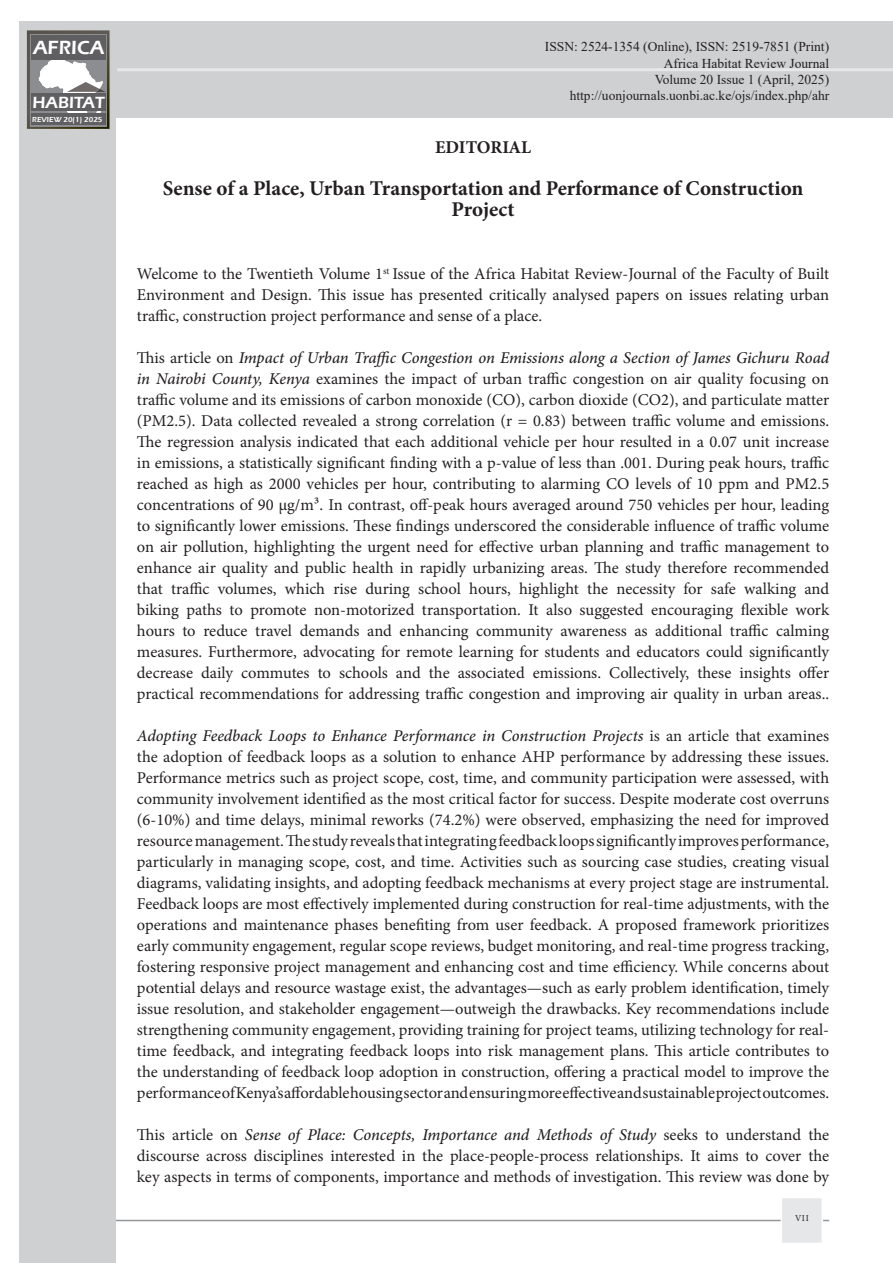
<style>
.page{position:relative;width:893px;height:1263px;background:#fff}
.page>*{position:absolute;margin:0;border:0;box-sizing:border-box;transform-origin:0 0}
.t1{font:700 21px "Minion Pro";color:#231f20}
.t2{font:600 19.65px "Eras ITC";color:#fff}
.t3{font:700 18px "Minion Pro";letter-spacing:-.005em;color:#231f20}
.t4{font:600 16.65px "Eras ITC";color:#fff}
.t5{font:16.5px/21px "Minion Pro";letter-spacing:-.005em;color:#231f20;text-align:justify}
.t6{font:13.5px/16.2px "Times New Roman";color:#231f20;text-align:right}
.t7{font:12.75px "Arial";color:#231f20}
.t8{font:9px "Minion Pro";color:#231f20}
.t9{font:600 7.5px "Eras ITC";color:#fff}
.s1{font-weight:500;font-style:italic}
</style>
<div class="page">
<hr style="left:64px;top:1220px;width:765px;height:1px;background:#939598">
<div style="left:116px;top:21px;width:777px;height:96px;background:#cfd0d2"></div>
<div style="left:19px;top:21px;width:97px;height:1242px;background:#cfd0d2"></div>
<hr style="left:117px;top:68px;width:776px;height:3px;background:#e6e7e9">
<div style="left:781px;top:1197px;width:42px;height:47px;background:#e6e7e9;border:2px solid #fff"></div>
<svg style="left:27px;top:30px;width:83px;height:100px;background:#818181"></svg>
<p class="t2" style="left:33px;top:37px;width:73px">AFRICA</p>
<p class="t4" style="left:32px;top:93px;width:74px">HABITAT</p>
<p class="t9" style="left:32px;top:115px;width:72px">REVIEW 20(1) 2025</p>
<p class="t6" style="left:545px;top:38px;width:286px">ISSN: 2524-1354 (Online), ISSN: 2519-7851 (Print)<br>Africa Habitat Review Journal<br>Volume 20 Issue 1 (April, 2025) http://uonjournals.uonbi.ac.ke/ojs/index.php/ahr</p>
<p class="t3" style="left:435px;top:135px;width:98px">EDITORIAL</p>
<p class="t1" style="left:163px;top:174px;width:642px">Sense of a Place, Urban Transportation and Performance of Construction</p>
<p class="t1" style="left:451px;top:195px;width:65px">Project</p>
<p class="t5" style="left:137px;top:263px;width:694px">Welcome to the Twentieth Volume 1<sup>st</sup> Issue of the Africa Habitat Review-Journal of the Faculty of Built Environment and Design. This issue has presented critically analysed papers on issues relating urban traffic, construction project performance and sense of a place.</p>
<p class="t5" style="left:137px;top:347px;width:694px">This article on <span class="s1">Impact of Urban Traffic Congestion on Emissions along a Section of James Gichuru Road in Nairobi County, Kenya</span> examines the impact of urban traffic congestion on air quality focusing on traffic volume and its emissions of carbon monoxide (CO), carbon dioxide (CO2), and particulate matter (PM2.5). Data collected revealed a strong correlation (r = 0.83) between traffic volume and emissions.<br>The regression analysis indicated that each additional vehicle per hour resulted in a 0.07 unit increase in emissions, a statistically significant finding with a p-value of less than .001. During peak hours, traffic reached as high as 2000 vehicles per hour, contributing to alarming CO levels of 10 ppm and PM2.5 concentrations of 90 µg/m³. In contrast, off-peak hours averaged around 750 vehicles per hour, leading to significantly lower emissions. These findings underscored the considerable influence of traffic volume on air pollution, highlighting the urgent need for effective urban planning and traffic management to enhance air quality and public health in rapidly urbanizing areas. The study therefore recommended that traffic volumes, which rise during school hours, highlight the necessity for safe walking and biking paths to promote non-motorized transportation. It also suggested encouraging flexible work hours to reduce travel demands and enhancing community awareness as additional traffic calming measures. Furthermore, advocating for remote learning for students and educators could significantly decrease daily commutes to schools and the associated emissions. Collectively, these insights offer practical recommendations for addressing traffic congestion and improving air quality in urban areas..</p>
<p class="t5" style="left:137px;top:725px;width:694px"><span class="s1">Adopting Feedback Loops to Enhance Performance in Construction Projects</span> is an article that examines the adoption of feedback loops as a solution to enhance AHP performance by addressing these issues.<br>Performance metrics such as project scope, cost, time, and community participation were assessed, with community involvement identified as the most critical factor for success. Despite moderate cost overruns (6-10%) and time delays, minimal reworks (74.2%) were observed, emphasizing the need for improved resource management. The study reveals that integrating feedback loops significantly improves performance, particularly in managing scope, cost, and time. Activities such as sourcing case studies, creating visual diagrams, validating insights, and adopting feedback mechanisms at every project stage are instrumental.<br>Feedback loops are most effectively implemented during construction for real-time adjustments, with the operations and maintenance phases benefiting from user feedback. A proposed framework prioritizes early community engagement, regular scope reviews, budget monitoring, and real-time progress tracking, fostering responsive project management and enhancing cost and time efficiency. While concerns about potential delays and resource wastage exist, the advantages—such as early problem identification, timely issue resolution, and stakeholder engagement—outweigh the drawbacks. Key recommendations include strengthening community engagement, providing training for project teams, utilizing technology for real&shy;time feedback, and integrating feedback loops into risk management plans. This article contributes to the understanding of feedback loop adoption in construction, offering a practical model to improve the performance of Kenya’s affordable housing sector and ensuring more effective and sustainable project outcomes.</p>
<p class="t5" style="left:137px;top:1124px;width:694px">This article on <span class="s1">Sense of Place: Concepts, Importance and Methods of Study</span> seeks to understand the discourse across disciplines interested in the place-people-process relationships. It aims to cover the key aspects in terms of components, importance and methods of investigation. This review was done by</p>
<p class="t7" style="left:794px;top:1210px;width:17px">VII</p>
<p class="t8" style="left:795px;top:1212px;width:15px">VII</p>
</div>
